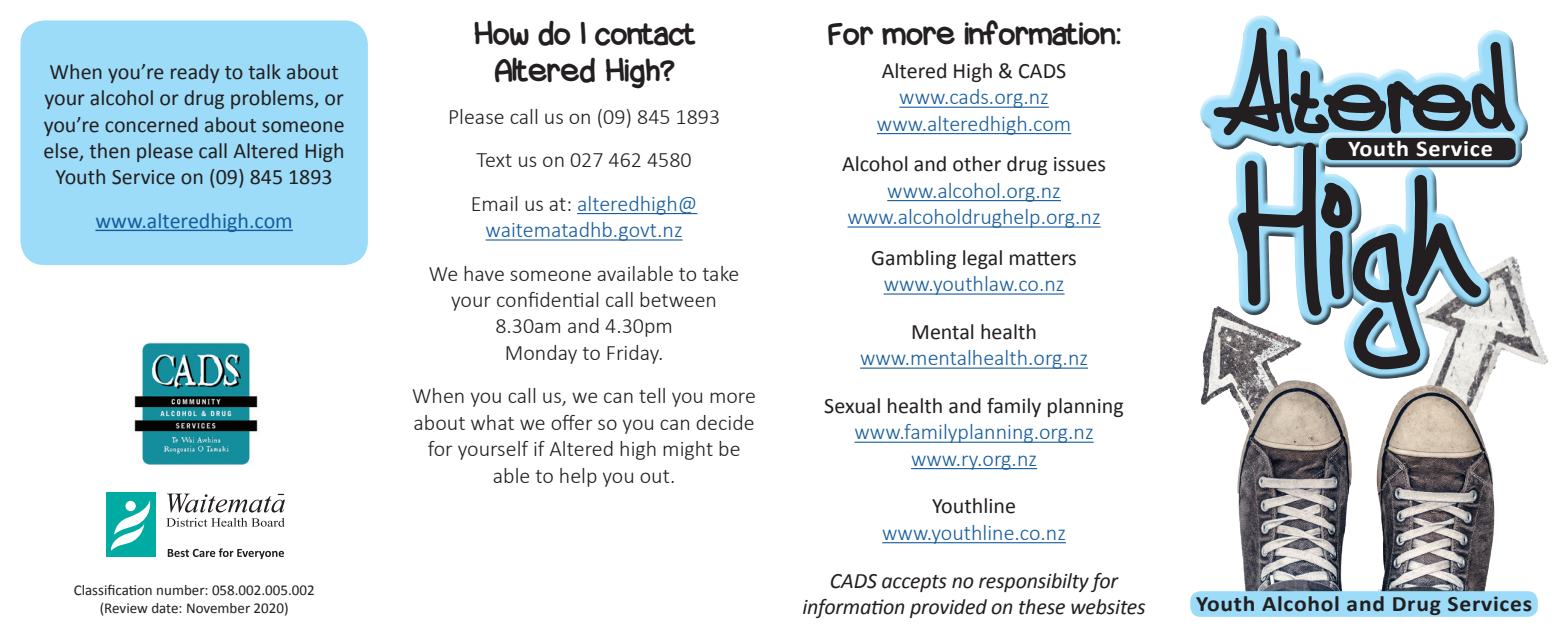
<style>
.page{position:relative;width:1559px;height:637px;background:#fff}
.page>*{position:absolute;margin:0;border:0;box-sizing:border-box;transform-origin:0 0}
.t1{font:30px/36px "Chunky Ness";color:#231f20;text-align:center}
.t2{font:700 22.75px "Calibri";letter-spacing:.03em;color:#fff;scale:1.07 1}
.t3{font:300 22px/26.5px "Calibri";color:#231f20;text-align:center}
.t4{font:22px/26.5px "Calibri";color:#231f20;text-align:center}
.t5{font:300 22px/26.5px "Calibri";color:#175d9e;text-align:center}
.t6{font:italic 22px/26.5px "Calibri";letter-spacing:-.01em;color:#231f20;text-align:center}
.t7{font:700 22px "Calibri";letter-spacing:.03em;color:#231f20;scale:1.07 1}
.t8{font:22px "Calibri";color:#175d9e}
.t9{font:15px/18px "Calibri";color:#231f20;text-align:center}
.s1{color:#175d9e}
</style>
<div class="page">
<img style="left:1529px;top:311px;width:19px;height:54px">
<hr style="left:899px;top:107px;width:149px;height:1px;background:#175d9e">
<hr style="left:876px;top:133px;width:195px;height:1px;background:#175d9e">
<hr style="left:887px;top:200px;width:173px;height:1px;background:#175d9e">
<hr style="left:847px;top:226px;width:253px;height:1px;background:#175d9e">
<hr style="left:883px;top:293px;width:181px;height:1px;background:#175d9e">
<hr style="left:860px;top:367px;width:228px;height:2px;background:#175d9e">
<hr style="left:854px;top:441px;width:239px;height:2px;background:#175d9e">
<hr style="left:911px;top:468px;width:126px;height:1px;background:#175d9e">
<hr style="left:882px;top:542px;width:183px;height:1px;background:#175d9e">
<hr style="left:577px;top:213px;width:120px;height:1px;background:#175d9e">
<hr style="left:485px;top:239px;width:197px;height:1px;background:#175d9e">
<img style="left:134px;top:342px;width:124px;height:123px">
<img style="left:1237px;top:412px;width:258px;height:179px">
<div style="left:1190px;top:591px;width:347px;height:26px;background:#9cdcf8;border-radius:10px"></div>
<svg style="left:1200px;top:15px;width:329px;height:397px"></svg>
<div style="left:105px;top:492px;width:50px;height:65px;background:#00aca2"></div>
<svg style="left:111px;top:500px;width:40px;height:50px"></svg>
<svg style="left:166px;top:518px;width:119px;height:8px"></svg>
<svg style="left:168px;top:548px;width:116px;height:11px"></svg>
<svg style="left:167px;top:493px;width:118px;height:19px"></svg>
<div style="left:20px;top:20px;width:348px;height:245px;background:#9cdcf8;border-radius:24px"></div>
<hr style="left:95px;top:230px;width:198px;height:1px;background:#175d9e">
<p class="t4" style="left:44px;top:57px;width:303px">When you’re ready to talk about your alcohol or drug problems, or you’re concerned about someone else, then please call Altered High<br>Youth Service on (09) 845 1893</p>
<p class="t8" style="left:95px;top:207px;width:199px">www.alteredhigh.com</p>
<p class="t9" style="left:74px;top:580px;width:242px">Classification number: 058.002.005.002 (Review date: November 2020)</p>
<h1 class="t1" style="left:473px;top:18px;width:224px">How do I contact<br>Altered High?</h1>
<p class="t3" style="left:448px;top:95px;width:274px;line-height:43.5px">Please call us on (09) 845 1893<br>Text us on 027 462 4580<br>Email us at: <span class="s1">alteredhigh@</span></p>
<p class="t5" style="left:485px;top:216px;width:199px">waitematadhb.govt.nz</p>
<p class="t3" style="left:429px;top:260px;width:312px">We have someone available to take your confidential call between<br>8.30am and 4.30pm<br>Monday to Friday.</p>
<p class="t3" style="left:412px;top:382px;width:345px">When you call us, we can tell you more about what we offer so you can decide for yourself if Altered high might be able to help you out.</p>
<h1 class="t1" style="left:827px;top:18px;width:294px">For more information:</h1>
<p class="t4" style="left:881px;top:56px;width:186px">Altered High &amp; CADS</p>
<p class="t5" style="left:876px;top:84px;width:196px">www.cads.org.nz www.alteredhigh.com</p>
<p class="t4" style="left:842px;top:150px;width:265px">Alcohol and other drug issues</p>
<p class="t5" style="left:847px;top:177px;width:255px">www.alcohol.org.nz www.alcoholdrughelp.org.nz</p>
<p class="t4" style="left:871px;top:243px;width:207px">Gambling legal matters</p>
<p class="t5" style="left:883px;top:270px;width:182px">www.youthlaw.co.nz</p>
<p class="t4" style="left:911px;top:317px;width:127px">Mental health</p>
<p class="t5" style="left:860px;top:344px;width:229px">www.mentalhealth.org.nz</p>
<p class="t4" style="left:824px;top:391px;width:301px">Sexual health and family planning</p>
<p class="t5" style="left:854px;top:418px;width:241px">www.familyplanning.org.nz www.ry.org.nz</p>
<p class="t4" style="left:932px;top:492px;width:85px">Youthline</p>
<p class="t5" style="left:882px;top:519px;width:185px">www.youthline.co.nz</p>
<p class="t6" style="left:802px;top:566px;width:345px">CADS accepts no responsibilty for information provided on these websites</p>
<p class="t2" style="left:1347px;top:134px;width:137px">Youth Service</p>
<p class="t7" style="left:1195px;top:589px;width:315px">Youth Alcohol and Drug Services</p>
</div>
